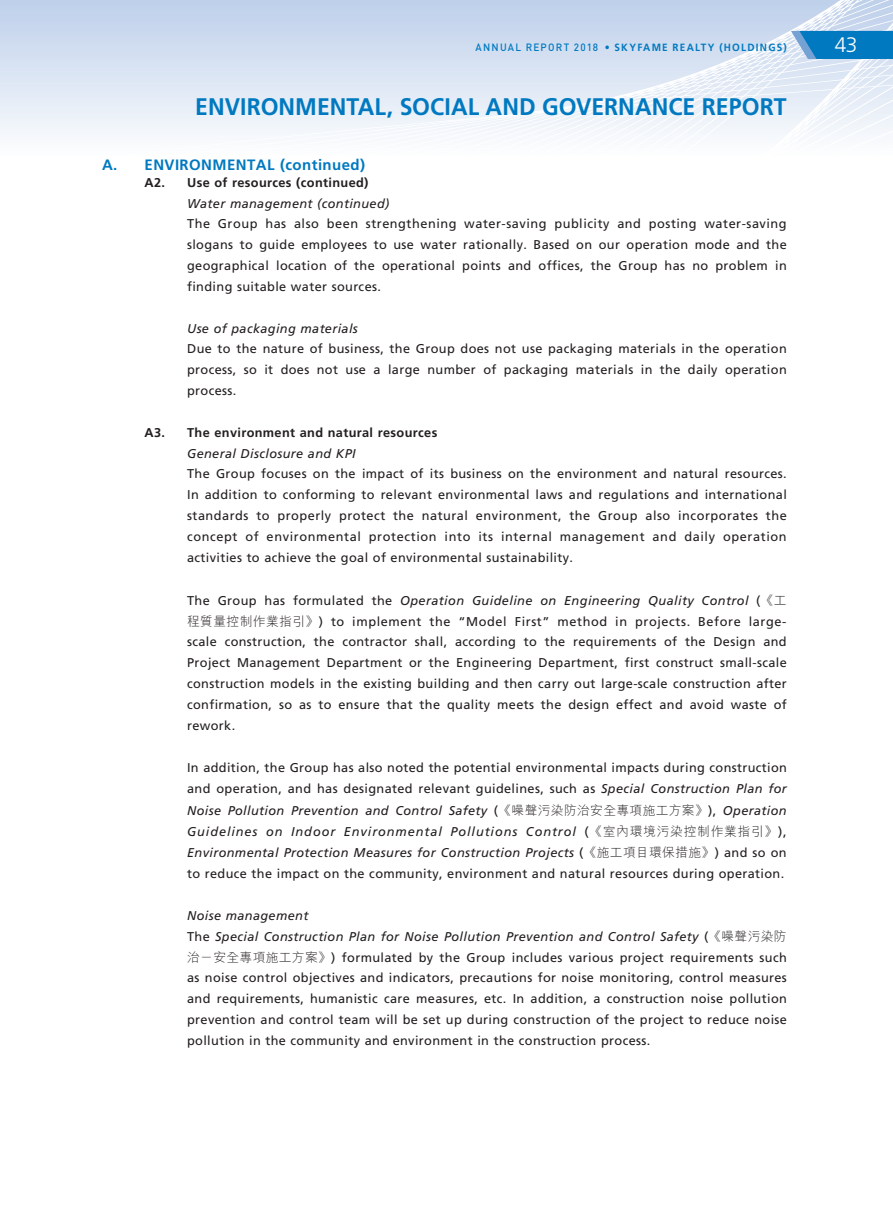
<style>
.page{position:relative;width:893px;height:1212px;background:#fff}
.page>*{position:absolute;margin:0;border:0;box-sizing:border-box;transform-origin:0 0}
.t1{font:700 24px "Frutiger LT Std";color:#0079c0;scale:.96 1}
.t2{font:300 21px "Frutiger LT Std";color:#fff}
.t3{font:700 15px "Frutiger LT Std";letter-spacing:.03em;color:#0079c0}
.t4{font:12.75px/21px "Frutiger LT Std";letter-spacing:.03em;color:#231f20;text-align:justify}
.t5{font:italic 12.75px "Frutiger LT Std";letter-spacing:.03em;color:#231f20}
.t6{font:700 12.75px "Frutiger LT Std";letter-spacing:.03em;color:#231f20}
.t7{font:700 10.5px "Frutiger LT Std";letter-spacing:.125em;color:#0079c0;scale:.95 1}
.s1{font-family:"DIN Pro";font-weight:500}
.s2{font-weight:300}
.s3{font-style:italic}
.s4{font-family:"M Hei HK";font-weight:300}
</style>
<div class="page">
<svg style="left:0;top:0;width:693px;height:135px;background:#d9e3f2"></svg>
<svg style="left:693px;top:0;width:200px;height:135px"></svg>
<p class="t7" style="left:476px;top:41px;width:329px"><span class="s1">ANNUAL REPORT 2018</span> <span class="s2">•</span> SKYFAME REALTY (HOLDINGS)</p>
<h2 class="t2" style="left:835px;top:33px;width:24px">43</h2>
<h1 class="t1" style="left:195px;top:92px;width:617px">ENVIRONMENTAL, SOCIAL AND GOVERNANCE REPORT</h1>
<p class="t3" style="left:102px;top:156px;width:265px">A. ENVIRONMENTAL (continued)</p>
<p class="t6" style="left:145px;top:175px;width:225px">A2. Use of resources (continued)</p>
<p class="t5" style="left:187px;top:196px;width:204px">Water management (continued)</p>
<p class="t4" style="left:187px;top:213px;width:601px">The Group has also been strengthening water-saving publicity and posting water-saving slogans to guide employees to use water rationally. Based on our operation mode and the geographical location of the operational points and offices, the Group has no problem in finding suitable water sources.</p>
<p class="t5" style="left:187px;top:321px;width:172px">Use of packaging materials</p>
<p class="t4" style="left:187px;top:338px;width:601px">Due to the nature of business, the Group does not use packaging materials in the operation process, so it does not use a large number of packaging materials in the daily operation process.</p>
<p class="t6" style="left:145px;top:425px;width:294px">A3. The environment and natural resources</p>
<p class="t5" style="left:187px;top:446px;width:170px">General Disclosure and KPI</p>
<p class="t4" style="left:187px;top:464px;width:601px">The Group focuses on the impact of its business on the environment and natural resources.<br>In addition to conforming to relevant environmental laws and regulations and international standards to properly protect the natural environment, the Group also incorporates the concept of environmental protection into its internal management and daily operation activities to achieve the goal of environmental sustainability.</p>
<p class="t4" style="left:187px;top:590px;width:601px">The Group has formulated the <span class="s3">Operation Guideline on Engineering Quality Control</span> (<span class="s4">《工程質量控制作業指引》</span>) to implement the “Model First” method in projects. Before large&shy;scale construction, the contractor shall, according to the requirements of the Design and Project Management Department or the Engineering Department, first construct small-scale construction models in the existing building and then carry out large-scale construction after confirmation, so as to ensure that the quality meets the design effect and avoid waste of rework.</p>
<p class="t4" style="left:187px;top:758px;width:601px">In addition, the Group has also noted the potential environmental impacts during construction and operation, and has designated relevant guidelines, such as <span class="s3">Special Construction Plan for Noise Pollution Prevention and Control Safety</span> (<span class="s4">《噪聲污染防治安全專項施工方案》</span>), <span class="s3">Operation Guidelines on Indoor Environmental Pollutions Control</span> (<span class="s4">《室內環境污染控制作業指引》</span>), <span class="s3">Environmental Protection Measures for Construction Projects</span> (<span class="s4">《施工項目環保措施》</span>) and so on to reduce the impact on the community, environment and natural resources during operation.</p>
<p class="t4" style="left:187px;top:905px;width:601px;text-align:left"><span class="s3">Noise management<br></span>The <span class="s3">Special Construction Plan for Noise Pollution Prevention and Control Safety</span> (<span class="s4">《噪聲污染防治－安全專項施工方案》</span>) formulated by the Group includes various project requirements such as noise control objectives and indicators, precautions for noise monitoring, control measures and requirements, humanistic care measures, etc. In addition, a construction noise pollution prevention and control team will be set up during construction of the project to reduce noise pollution in the community and environment in the construction process.</p>
</div>
